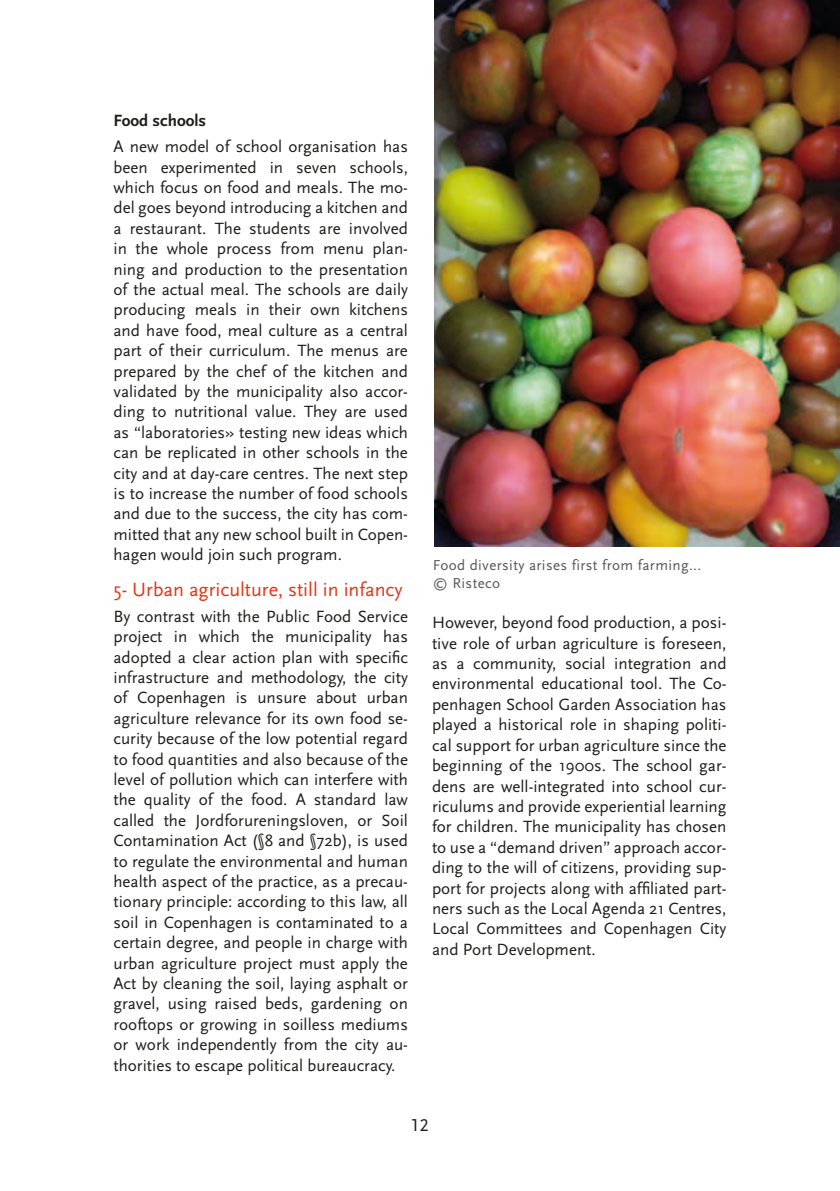
<style>
.page{position:relative;width:840px;height:1191px;background:#fff}
.page>*{position:absolute;margin:0;border:0;box-sizing:border-box;transform-origin:0 0}
.t1{font:20px "Scala Sans";color:#e63512}
.t2{font:18px "Scala Sans Caps";color:#1d1d1b}
.t3{font:17px/20.4px "Scala Sans";color:#1d1d1b;text-align:justify}
.t4{font:700 17px "Scala Sans";color:#1d1d1b}
.t5{font:15px/18px "Scala Sans";letter-spacing:.025em;color:#575756}
</style>
<div class="page">
<img style="left:434px;top:0;width:405px;height:546px">
<p class="t4" style="left:113px;top:111px;width:94px">Food schools</p>
<p class="t3" style="left:113px;top:137px;width:296px">A new model of school organisation has been experimented in seven schools, which focus on food and meals. The mo&shy;del goes beyond introducing a kitchen and a restaurant. The students are involved in the whole process from menu plan&shy;ning and production to the presentation of the actual meal. The schools are daily producing meals in their own kitchens and have food, meal culture as a central part of their curriculum. The menus are prepared by the chef of the kitchen and validated by the municipality also accor&shy;ding to nutritional value. They are used as “laboratories» testing new ideas which can be replicated in other schools in the city and at day-care centres. The next step is to increase the number of food schools and due to the success, the city has com&shy;mitted that any new school built in Copen&shy;hagen would join such program.</p>
<p class="t1" style="left:113px;top:578px;width:290px">5- Urban agriculture, still in infancy</p>
<p class="t3" style="left:113px;top:606px;width:296px">By contrast with the Public Food Service project in which the municipality has adopted a clear action plan with specific infrastructure and methodology, the city of Copenhagen is unsure about urban agriculture relevance for its own food se&shy;curity because of the low potential regard to food quantities and also because of the level of pollution which can interfere with the quality of the food. A standard law called the Jordforureningsloven, or Soil Contamination Act (§8 and §72b), is used to regulate the environmental and human health aspect of the practice, as a precau&shy;tionary principle: according to this law, all soil in Copenhagen is contaminated to a certain degree, and people in charge with urban agriculture project must apply the Act by cleaning the soil, laying asphalt or gravel, using raised beds, gardening on rooftops or growing in soilless mediums or work independently from the city au&shy;thorities to escape political bureaucracy.</p>
<p class="t3" style="left:432px;top:613px;width:296px">However, beyond food production, a posi&shy;tive role of urban agriculture is foreseen, as a community, social integration and environmental educational tool. The Co&shy;penhagen School Garden Association has played a historical role in shaping politi&shy;cal support for urban agriculture since the beginning of the 1900s. The school gar&shy;dens are well-integrated into school cur&shy;riculums and provide experiential learning for children. The municipality has chosen to use a “demand driven” approach accor&shy;ding to the will of citizens, providing sup&shy;port for projects along with affiliated part&shy;ners such as the Local Agenda 21 Centres, Local Committees and Copenhagen City and Port Development.</p>
<p class="t5" style="left:432px;top:556px;width:270px">Food diversity arises first from farming... © Risteco</p>
<p class="t2" style="left:411px;top:1115px;width:19px">12</p>
</div>
